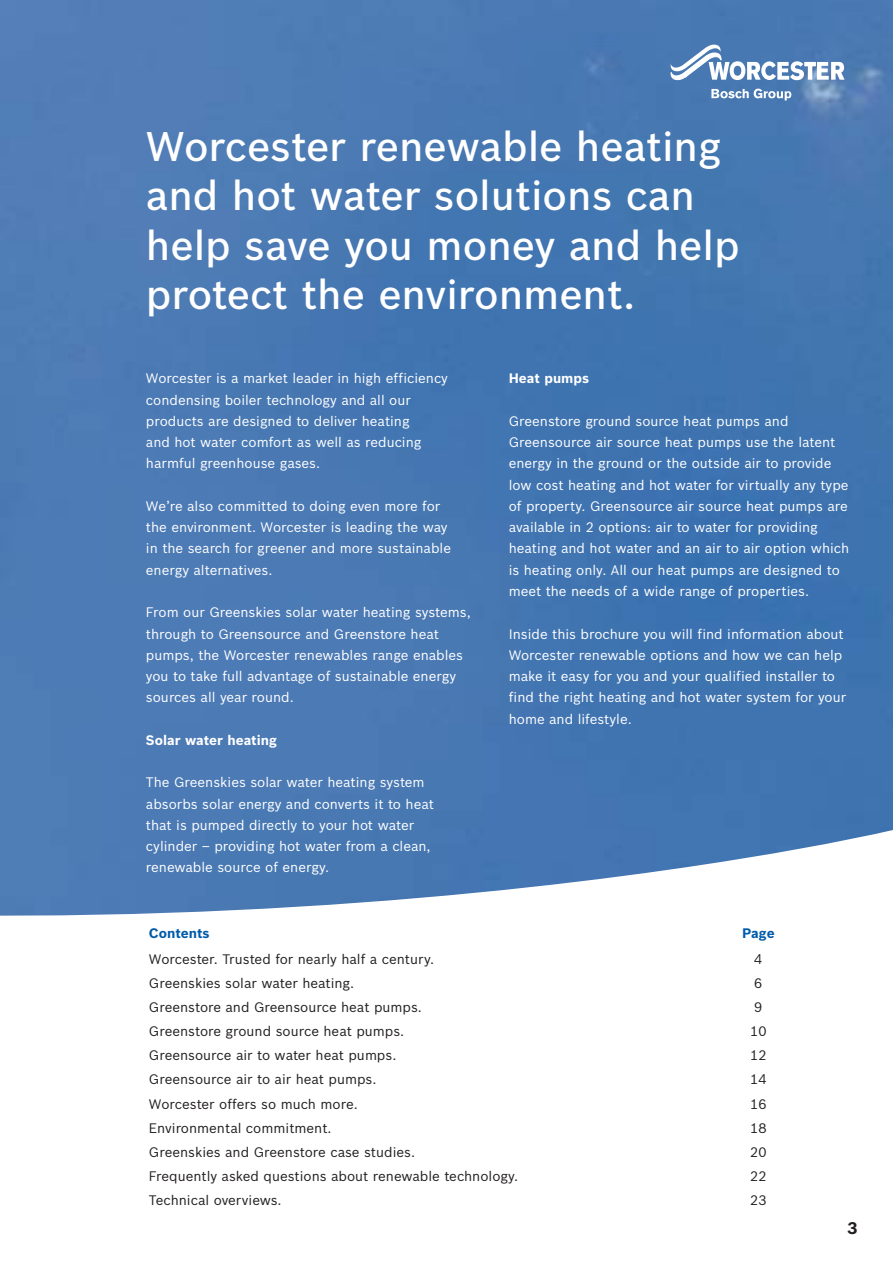
<style>
.page{position:relative;width:893px;height:1263px;background:#fff}
.page>*{position:absolute;margin:0;border:0;box-sizing:border-box;transform-origin:0 0}
.t1{font:500 40.5px/49.5px "Bosch Sans";color:#fff}
.t2{font:700 16.5px "Bosch Sans";color:#231f1f}
.t3{font:13.5px/21.3px "Bosch Sans";color:#fff}
.t4{font:13.5px "Bosch Sans";color:#231f1f}
.t5{font:700 13.5px "Bosch Sans";color:#fff}
.t6{font:700 13.5px "Bosch Sans";color:#005baa}
</style>
<div class="page">
<img style="left:0;top:0;width:893px;height:327px">
<svg style="left:0;top:327px;width:893px;height:589px;background:#4e7db6"></svg>
<svg style="left:670px;top:44px;width:175px;height:37px"></svg>
<svg style="left:711px;top:89px;width:80px;height:11px"></svg>
<h1 class="t1" style="left:146px;top:125px;width:595px">Worcester renewable heating and hot water solutions can help save you money and help protect the environment.</h1>
<p class="t3" style="left:146px;top:369px;width:304px">Worcester is a market leader in high efficiency condensing boiler technology and all our products are designed to deliver heating<br>and hot water comfort as well as reducing harmful greenhouse gases.</p>
<p class="t3" style="left:146px;top:497px;width:307px">We’re also committed to doing even more for the environment. Worcester is leading the way in the search for greener and more sustainable energy alternatives.</p>
<p class="t3" style="left:146px;top:603px;width:326px">From our Greenskies solar water heating systems, through to Greensource and Greenstore heat pumps, the Worcester renewables range enables you to take full advantage of sustainable energy sources all year round.</p>
<p class="t5" style="left:146px;top:735px;width:132px">Solar water heating</p>
<p class="t3" style="left:146px;top:773px;width:290px">The Greenskies solar water heating system absorbs solar energy and converts it to heat that is pumped directly to your hot water cylinder – providing hot water from a clean, renewable source of energy.</p>
<p class="t5" style="left:509px;top:373px;width:82px">Heat pumps</p>
<p class="t3" style="left:509px;top:412px;width:342px">Greenstore ground source heat pumps and Greensource air source heat pumps use the latent energy in the ground or the outside air to provide low cost heating and hot water for virtually any type of property. Greensource air source heat pumps are available in 2 options: air to water for providing heating and hot water and an air to air option which is heating only. All our heat pumps are designed to meet the needs of a wide range of properties.</p>
<p class="t3" style="left:509px;top:624px;width:339px">Inside this brochure you will find information about Worcester renewable options and how we can help make it easy for you and your qualified installer to find the right heating and hot water system for your home and lifestyle.</p>
<p class="t6" style="left:149px;top:928px;width:62px">Contents</p>
<p class="t6" style="left:742px;top:928px;width:34px">Page</p>
<p class="t4" style="left:149px;top:953px;width:287px">Worcester. Trusted for nearly half a century.</p>
<p class="t4" style="left:754px;top:953px;width:10px">4</p>
<p class="t4" style="left:149px;top:977px;width:207px">Greenskies solar water heating.</p>
<p class="t4" style="left:754px;top:977px;width:10px">6</p>
<p class="t4" style="left:149px;top:1002px;width:274px">Greenstore and Greensource heat pumps.</p>
<p class="t4" style="left:754px;top:1002px;width:10px">9</p>
<p class="t4" style="left:149px;top:1026px;width:257px">Greenstore ground source heat pumps.</p>
<p class="t4" style="left:750px;top:1026px;width:18px">10</p>
<p class="t4" style="left:149px;top:1050px;width:249px">Greensource air to water heat pumps.</p>
<p class="t4" style="left:750px;top:1050px;width:18px">12</p>
<p class="t4" style="left:149px;top:1074px;width:229px">Greensource air to air heat pumps.</p>
<p class="t4" style="left:750px;top:1074px;width:18px">14</p>
<p class="t4" style="left:149px;top:1098px;width:210px">Worcester offers so much more.</p>
<p class="t4" style="left:750px;top:1098px;width:18px">16</p>
<p class="t4" style="left:149px;top:1123px;width:184px">Environmental commitment.</p>
<p class="t4" style="left:750px;top:1123px;width:18px">18</p>
<p class="t4" style="left:149px;top:1147px;width:268px">Greenskies and Greenstore case studies.</p>
<p class="t4" style="left:750px;top:1147px;width:18px">20</p>
<p class="t4" style="left:149px;top:1171px;width:371px">Frequently asked questions about renewable technology.</p>
<p class="t4" style="left:750px;top:1171px;width:18px">22</p>
<p class="t4" style="left:149px;top:1195px;width:134px">Technical overviews.</p>
<p class="t4" style="left:750px;top:1195px;width:18px">23</p>
<p class="t2" style="left:847px;top:1222px;width:11px">3</p>
</div>
